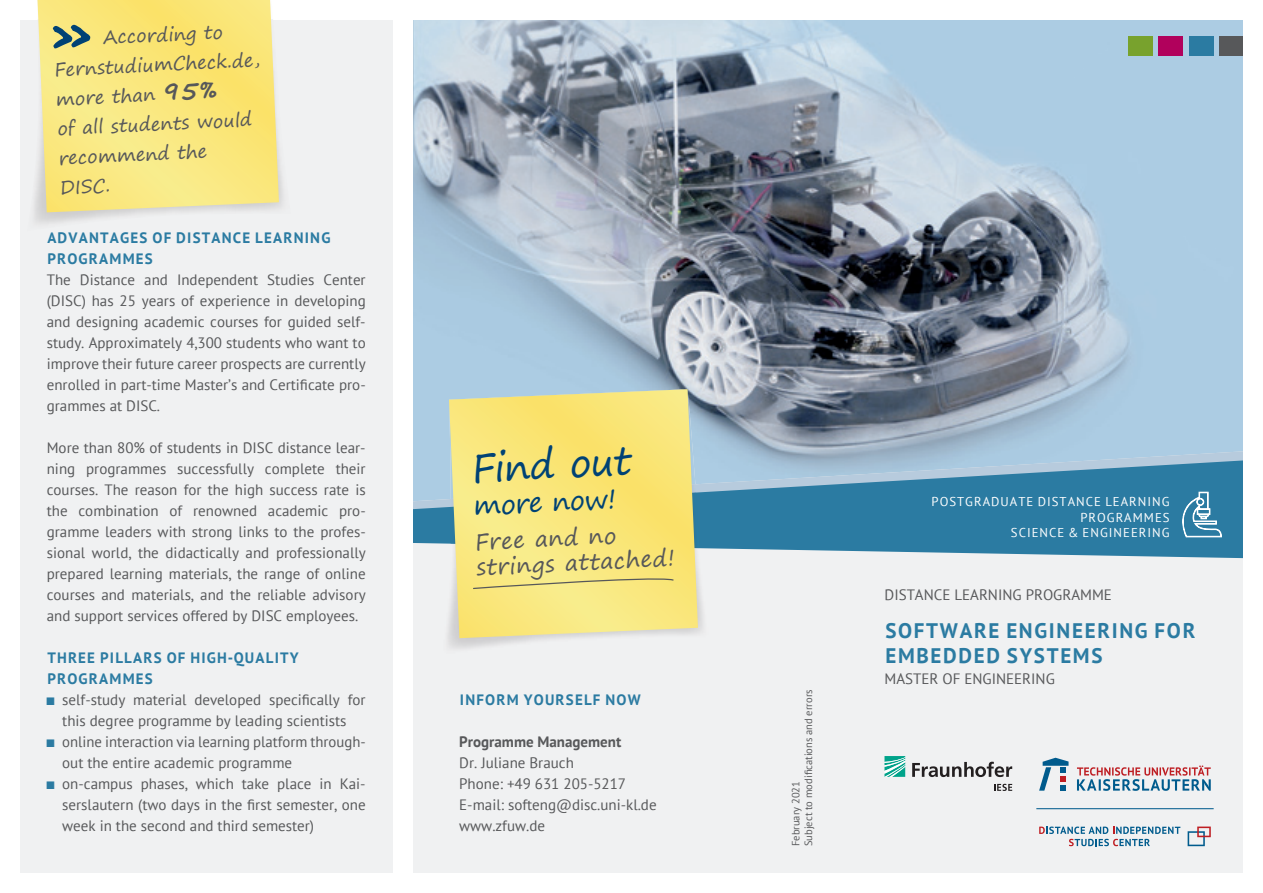
<style>
.page{position:relative;width:1263px;height:893px;background:#fff}
.page>*{position:absolute;margin:0;border:0;box-sizing:border-box;transform-origin:0 0}
.t1{font:39px "Segoe Print";color:#004275}
.t2{font:27px "Segoe Print";color:#004275}
.t3{font:22.5px/25.7px "Segoe Print";color:#57585a}
.t4{font:700 21px/25.2px "PT Sans";letter-spacing:.08em;color:#2b7ba2}
.t5{font:18.45px/29.5px "Segoe Print";color:#57585a}
.t6{font:15px/21px "PT Sans";color:#57585a}
.t7{font:700 15px/21px "PT Sans";letter-spacing:.08em;color:#2b7ba2}
.t8{font:700 15px "PT Sans";color:#57585a}
.t9{font:12.75px/15.3px "PT Sans";letter-spacing:.08em;color:#fff;text-align:right}
.t10{font:10.5px/12.6px "PT Sans";color:#57585a}
.s1{font-weight:700;font-size:24.6px}
</style>
<div class="page">
<div style="left:0;top:0;width:432px;height:893px;background:#f0f1f2"></div>
<div style="left:400px;top:0;width:450px;height:893px;background:#f0f1f2"></div>
<div style="left:825px;top:0;width:438px;height:893px;background:#f0f1f2"></div>
<img style="left:412px;top:19px;width:832px;height:432px">
<svg style="left:412px;top:451px;width:832px;height:9px;background:#a7c2d7"></svg>
<svg style="left:412px;top:460px;width:832px;height:98px;background:#5091b2"></svg>
<div style="left:1220px;top:36px;width:24px;height:19px;background:#57585a"></div>
<div style="left:1189px;top:36px;width:24px;height:19px;background:#2b7ba2"></div>
<div style="left:1159px;top:36px;width:24px;height:19px;background:#b1015c"></div>
<div style="left:1128px;top:36px;width:24px;height:19px;background:#78a22d"></div>
<div style="left:1244px;top:0;width:19px;height:893px;background:#fff"></div>
<div style="left:0;top:0;width:19px;height:893px;background:#fff"></div>
<div style="left:0;top:874px;width:1263px;height:19px;background:#fff"></div>
<div style="left:0;top:0;width:1263px;height:19px;background:#fff"></div>
<img style="left:439px;top:544px;width:120px;height:105px">
<img style="left:698px;top:546px;width:12px;height:87px">
<svg style="left:449px;top:389px;width:249px;height:249px;background:#f3e482"></svg>
<svg style="left:472px;top:575px;width:202px;height:15px;background:#ebdd7e"></svg>
<div style="left:393px;top:0;width:19px;height:893px;background:#fff"></div>
<svg style="left:1175px;top:488px;width:49px;height:53px;background:#5092b2"></svg>
<img style="left:27px;top:19px;width:264px;height:205px">
<svg style="left:37px;top:0;width:242px;height:212px;background:#f8e682"></svg>
<svg style="left:53px;top:25px;width:37px;height:24px"></svg>
<svg style="left:1039px;top:826px;width:141px;height:20px"></svg>
<svg style="left:1187px;top:826px;width:24px;height:20px"></svg>
<hr style="left:1036px;top:808px;width:177px;height:1px;background:#005b8d">
<svg style="left:1077px;top:765px;width:134px;height:26px"></svg>
<svg style="left:1039px;top:758px;width:29px;height:33px"></svg>
<svg style="left:884px;top:756px;width:21px;height:21px"></svg>
<svg style="left:912px;top:762px;width:100px;height:15px"></svg>
<svg style="left:994px;top:784px;width:18px;height:7px"></svg>
<p class="t5" style="left:52px;top:25px;width:208px;text-indent:51px;rotate:-3deg">According to<br>FernstudiumCheck.de, more than <span class="s1">95 %<br></span>of all students would recommend the<br>DISC.</p>
<p class="t7" style="left:47px;top:228px;width:285px">ADVANTAGES OF DISTANCE LEARNING<br>PROGRAMMES</p>
<p class="t6" style="left:47px;top:270px;width:320px;text-align:justify">The Distance and Independent Studies Center (DISC) has 25 years of experience in developing and designing academic courses for guided self&shy;study. Approximately 4,300 students who want to improve their future career prospects are currently enrolled in part-time Master’s and Certificate pro&shy;grammes at DISC.</p>
<p class="t6" style="left:47px;top:438px;width:320px;text-align:justify">More than 80% of students in DISC distance lear&shy;ning programmes successfully complete their courses. The reason for the high success rate is the combination of renowned academic pro&shy;gramme leaders with strong links to the profes&shy;sional world, the didactically and professionally prepared learning materials, the range of online courses and materials, and the reliable advisory and support services offered by DISC employees.</p>
<p class="t7" style="left:47px;top:648px;width:253px">THREE PILLARS OF HIGH-QUALITY<br>PROGRAMMES</p>
<p class="t6" style="left:62px;top:690px;width:305px">self-study material developed specifically for this degree programme by leading scientists online interaction via learning platform through&shy;out the entire academic programme on-campus phases, which take place in Kai&shy;serslautern (two days in the first semester, one week in the second and third semester)</p>
<h1 class="t1" style="left:470px;top:434px;width:162px;rotate:-3deg">Find out</h1>
<h2 class="t2" style="left:472px;top:482px;width:145px;rotate:-3deg">more now!</h2>
<h3 class="t3" style="left:474px;top:529px;width:200px;rotate:-3deg">Free and no strings attached!</h3>
<p class="t7" style="left:460px;top:690px;width:182px">INFORM YOURSELF NOW</p>
<p class="t8" style="left:459px;top:734px;width:164px">Programme Management</p>
<p class="t6" style="left:459px;top:753px;width:199px">Dr. Juliane Brauch<br>Phone: +49 631 205-5217<br>E-mail: softeng@disc.uni-kl.de www.zfuw.de</p>
<p class="t10" style="left:790px;top:846px;width:158px;rotate:-90deg">February 2021<br>Subject to modifications and errors</p>
<p class="t9" style="left:931px;top:495px;width:240px">POSTGRADUATE DISTANCE LEARNING<br>PROGRAMMES<br>SCIENCE &amp; ENGINEERING</p>
<p class="t6" style="left:884px;top:585px;width:229px">DISTANCE LEARNING PROGRAMME</p>
<h3 class="t4" style="left:885px;top:618px;width:311px">SOFTWARE ENGINEERING FOR<br>EMBEDDED SYSTEMS</h3>
<p class="t6" style="left:884px;top:668px;width:172px">MASTER OF ENGINEERING</p>
</div>
